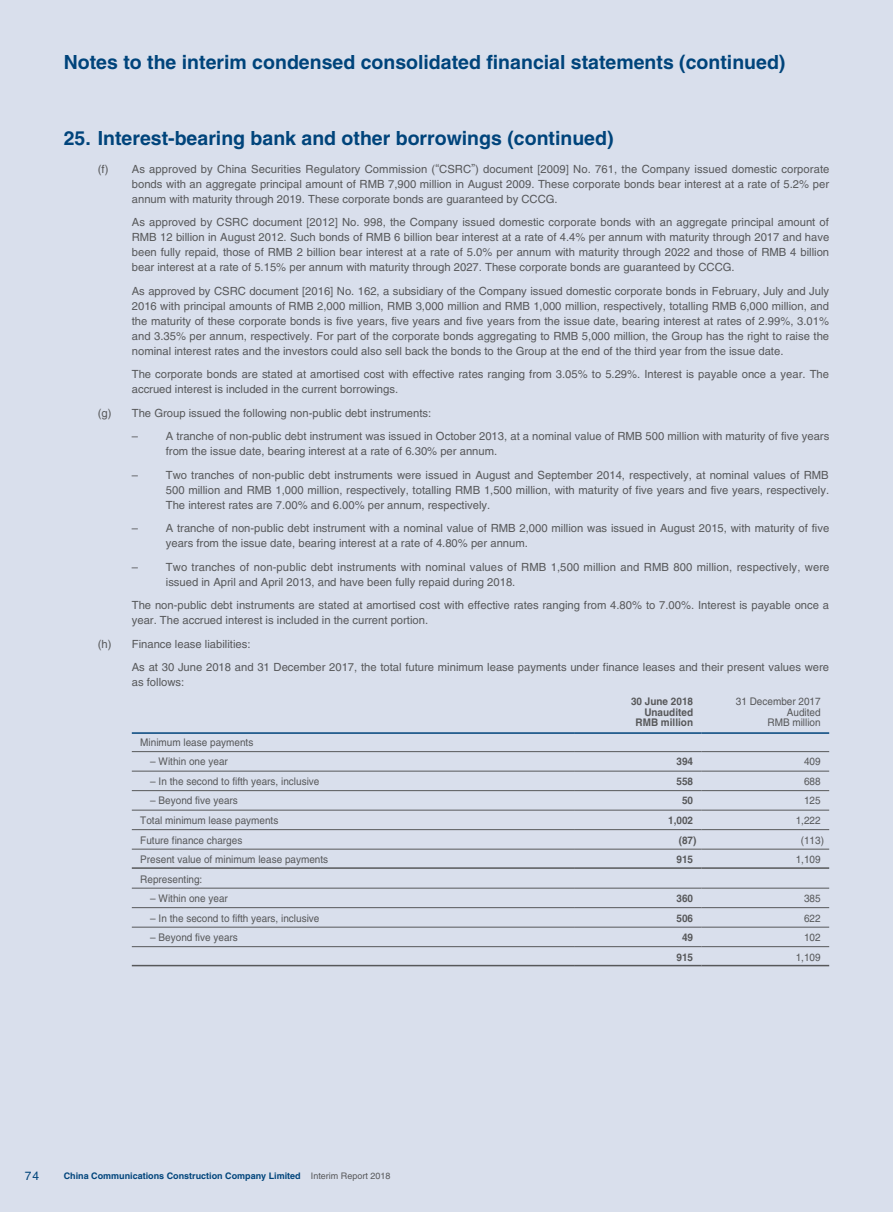
<style>
.page{position:relative;width:893px;height:1212px;background:#fff}
.page>*{position:absolute;margin:0;border:0;box-sizing:border-box;transform-origin:0 0}
._3__標題{font:700 19.5px "Helvetica LT Std";color:#00447b}
.t1{font:12px "Helvetica LT Std";color:#00447b}
._1__內文{font:11.25px/15px "Helvetica LT Std";color:#57585a}
._6__表內文{font:10.5px "Helvetica LT Std";color:#57585a;scale:.95 1}
._6__表內文-2{font:700 10.5px "Helvetica LT Std";color:#57585a;scale:.95 1}
.t2{font:700 9px "Helvetica LT Std";color:#00447b}
.s1{font-weight:400;color:#57585a}
</style>
<div class="page">
<div style="left:0;top:0;width:892px;height:1212px;background:#d9dfec"></div>
<hr style="left:132px;top:732px;width:442px;height:2px;background:#00447b">
<hr style="left:574px;top:732px;width:128px;height:2px;background:#00447b">
<hr style="left:702px;top:732px;width:127px;height:2px;background:#00447b">
<hr style="left:132px;top:751px;width:442px;height:1px;background:#57585a">
<hr style="left:574px;top:751px;width:128px;height:1px;background:#57585a">
<hr style="left:702px;top:751px;width:127px;height:1px;background:#57585a">
<hr style="left:132px;top:771px;width:442px;height:1px;background:#57585a">
<hr style="left:574px;top:771px;width:128px;height:1px;background:#57585a">
<hr style="left:702px;top:771px;width:127px;height:1px;background:#57585a">
<hr style="left:132px;top:790px;width:442px;height:1px;background:#57585a">
<hr style="left:574px;top:790px;width:128px;height:1px;background:#57585a">
<hr style="left:702px;top:790px;width:127px;height:1px;background:#57585a">
<hr style="left:132px;top:810px;width:442px;height:1px;background:#57585a">
<hr style="left:574px;top:810px;width:128px;height:1px;background:#57585a">
<hr style="left:702px;top:810px;width:127px;height:1px;background:#57585a">
<hr style="left:132px;top:829px;width:442px;height:1px;background:#57585a">
<hr style="left:574px;top:829px;width:128px;height:1px;background:#57585a">
<hr style="left:702px;top:829px;width:127px;height:1px;background:#57585a">
<hr style="left:132px;top:849px;width:442px;height:1px;background:#57585a">
<hr style="left:574px;top:849px;width:128px;height:1px;background:#57585a">
<hr style="left:702px;top:849px;width:127px;height:1px;background:#57585a">
<hr style="left:132px;top:867px;width:442px;height:2px;background:#57585a">
<hr style="left:574px;top:867px;width:128px;height:2px;background:#57585a">
<hr style="left:702px;top:867px;width:127px;height:2px;background:#57585a">
<hr style="left:132px;top:888px;width:442px;height:1px;background:#57585a">
<hr style="left:574px;top:888px;width:128px;height:1px;background:#57585a">
<hr style="left:702px;top:888px;width:127px;height:1px;background:#57585a">
<hr style="left:132px;top:907px;width:442px;height:1px;background:#57585a">
<hr style="left:574px;top:907px;width:128px;height:1px;background:#57585a">
<hr style="left:702px;top:907px;width:127px;height:1px;background:#57585a">
<hr style="left:132px;top:927px;width:442px;height:1px;background:#57585a">
<hr style="left:574px;top:927px;width:128px;height:1px;background:#57585a">
<hr style="left:702px;top:927px;width:127px;height:1px;background:#57585a">
<hr style="left:132px;top:946px;width:442px;height:1px;background:#57585a">
<hr style="left:574px;top:946px;width:128px;height:1px;background:#57585a">
<hr style="left:702px;top:946px;width:127px;height:1px;background:#57585a">
<hr style="left:132px;top:965px;width:442px;height:1px;background:#57585a">
<hr style="left:574px;top:965px;width:128px;height:1px;background:#57585a">
<hr style="left:702px;top:965px;width:127px;height:1px;background:#57585a">
<h1 class="_3__標題" style="left:64px;top:50px;width:723px">Notes to the interim condensed consolidated financial statements (continued)</h1>
<p class="_3__標題" style="left:64px;top:126px;width:551px">25. Interest-bearing bank and other borrowings (continued)</p>
<p class="_1__內文" style="left:132px;top:161px;width:699px;text-align:justify;text-indent:-34px">(f) As approved by China Securities Regulatory Commission (“CSRC”) document [2009] No. 761, the Company issued domestic corporate bonds with an aggregate principal amount of RMB 7,900 million in August 2009. These corporate bonds bear interest at a rate of 5.2% per annum with maturity through 2019. These corporate bonds are guaranteed by CCCG.</p>
<p class="_1__內文" style="left:132px;top:215px;width:699px;text-align:justify">As approved by CSRC document [2012] No. 998, the Company issued domestic corporate bonds with an aggregate principal amount of RMB 12 billion in August 2012. Such bonds of RMB 6 billion bear interest at a rate of 4.4% per annum with maturity through 2017 and have been fully repaid, those of RMB 2 billion bear interest at a rate of 5.0% per annum with maturity through 2022 and those of RMB 4 billion bear interest at a rate of 5.15% per annum with maturity through 2027. These corporate bonds are guaranteed by CCCG.</p>
<p class="_1__內文" style="left:132px;top:283px;width:699px;text-align:justify">As approved by CSRC document [2016] No. 162, a subsidiary of the Company issued domestic corporate bonds in February, July and July 2016 with principal amounts of RMB 2,000 million, RMB 3,000 million and RMB 1,000 million, respectively, totalling RMB 6,000 million, and the maturity of these corporate bonds is five years, five years and five years from the issue date, bearing interest at rates of 2.99%, 3.01% and 3.35% per annum, respectively. For part of the corporate bonds aggregating to RMB 5,000 million, the Group has the right to raise the nominal interest rates and the investors could also sell back the bonds to the Group at the end of the third year from the issue date.</p>
<p class="_1__內文" style="left:132px;top:367px;width:699px">The corporate bonds are stated at amortised cost with effective rates ranging from 3.05% to 5.29%. Interest is payable once a year. The accrued interest is included in the current borrowings.</p>
<p class="_1__內文" style="left:98px;top:405px;width:335px">(g) The Group issued the following non-public debt instruments:</p>
<p class="_1__內文" style="left:132px;top:429px;width:8px">–</p>
<p class="_1__內文" style="left:166px;top:429px;width:665px">A tranche of non-public debt instrument was issued in October 2013, at a nominal value of RMB 500 million with maturity of five years from the issue date, bearing interest at a rate of 6.30% per annum.</p>
<p class="_1__內文" style="left:132px;top:467px;width:8px">–</p>
<p class="_1__內文" style="left:166px;top:467px;width:665px;text-align:justify">Two tranches of non-public debt instruments were issued in August and September 2014, respectively, at nominal values of RMB 500 million and RMB 1,000 million, respectively, totalling RMB 1,500 million, with maturity of five years and five years, respectively.<br>The interest rates are 7.00% and 6.00% per annum, respectively.</p>
<p class="_1__內文" style="left:132px;top:521px;width:8px">–</p>
<p class="_1__內文" style="left:166px;top:521px;width:665px">A tranche of non-public debt instrument with a nominal value of RMB 2,000 million was issued in August 2015, with maturity of five years from the issue date, bearing interest at a rate of 4.80% per annum.</p>
<p class="_1__內文" style="left:132px;top:559px;width:8px">–</p>
<p class="_1__內文" style="left:166px;top:559px;width:665px">Two tranches of non-public debt instruments with nominal values of RMB 1,500 million and RMB 800 million, respectively, were issued in April and April 2013, and have been fully repaid during 2018.</p>
<p class="_1__內文" style="left:132px;top:598px;width:699px">The non-public debt instruments are stated at amortised cost with effective rates ranging from 4.80% to 7.00%. Interest is payable once a year. The accrued interest is included in the current portion.</p>
<p class="_1__內文" style="left:98px;top:636px;width:154px">(h) Finance lease liabilities:</p>
<p class="_1__內文" style="left:132px;top:660px;width:699px">As at 30 June 2018 and 31 December 2017, the total future minimum lease payments under finance leases and their present values were as follows:</p>
<p class="_6__表內文-2" style="left:631px;top:695px;width:67px">30 June 2018</p>
<p class="_6__表內文" style="left:736px;top:696px;width:91px">31 December 2017</p>
<p class="_6__表內文-2" style="left:644px;top:706px;width:53px">Unaudited</p>
<p class="_6__表內文" style="left:787px;top:706px;width:37px">Audited</p>
<p class="_6__表內文-2" style="left:635px;top:716px;width:62px">RMB million</p>
<p class="_6__表內文" style="left:767px;top:717px;width:57px">RMB million</p>
<p class="_6__表內文" style="left:140px;top:736px;width:121px">Minimum lease payments</p>
<p class="_6__表內文" style="left:150px;top:756px;width:83px">– Within one year</p>
<p class="_6__表內文-2" style="left:676px;top:755px;width:19px">394</p>
<p class="_6__表內文" style="left:804px;top:756px;width:19px">409</p>
<p class="_6__表內文" style="left:150px;top:775px;width:180px">– In the second to fifth years, inclusive</p>
<p class="_6__表內文-2" style="left:676px;top:775px;width:19px">558</p>
<p class="_6__表內文" style="left:804px;top:775px;width:19px">688</p>
<p class="_6__表內文" style="left:150px;top:795px;width:94px">– Beyond five years</p>
<p class="_6__表內文-2" style="left:682px;top:794px;width:13px">50</p>
<p class="_6__表內文" style="left:804px;top:795px;width:19px">125</p>
<p class="_6__表內文" style="left:140px;top:814px;width:147px">Total minimum lease payments</p>
<p class="_6__表內文-2" style="left:668px;top:814px;width:28px">1,002</p>
<p class="_6__表內文" style="left:796px;top:814px;width:28px">1,222</p>
<p class="_6__表內文" style="left:140px;top:834px;width:109px">Future finance charges</p>
<p class="_6__表內文-2" style="left:679px;top:833px;width:20px">(87)</p>
<p class="_6__表內文" style="left:801px;top:834px;width:26px">(113)</p>
<p class="_6__表內文" style="left:140px;top:853px;width:199px">Present value of minimum lease payments</p>
<p class="_6__表內文-2" style="left:676px;top:853px;width:19px">915</p>
<p class="_6__表內文" style="left:796px;top:853px;width:28px">1,109</p>
<p class="_6__表內文" style="left:140px;top:873px;width:67px">Representing:</p>
<p class="_6__表內文" style="left:150px;top:892px;width:83px">– Within one year</p>
<p class="_6__表內文-2" style="left:676px;top:892px;width:19px">360</p>
<p class="_6__表內文" style="left:804px;top:892px;width:19px">385</p>
<p class="_6__表內文" style="left:150px;top:912px;width:180px">– In the second to fifth years, inclusive</p>
<p class="_6__表內文-2" style="left:676px;top:911px;width:19px">506</p>
<p class="_6__表內文" style="left:804px;top:912px;width:19px">622</p>
<p class="_6__表內文" style="left:150px;top:931px;width:94px">– Beyond five years</p>
<p class="_6__表內文-2" style="left:682px;top:931px;width:13px">49</p>
<p class="_6__表內文" style="left:804px;top:931px;width:19px">102</p>
<p class="_6__表內文-2" style="left:676px;top:950px;width:19px">915</p>
<p class="_6__表內文" style="left:796px;top:951px;width:28px">1,109</p>
<p class="t1" style="left:25px;top:1169px;width:16px">74</p>
<p class="t2" style="left:64px;top:1170px;width:328px">China Communications Construction Company Limited <span class="s1">Interim Report 2018</span></p>
</div>
